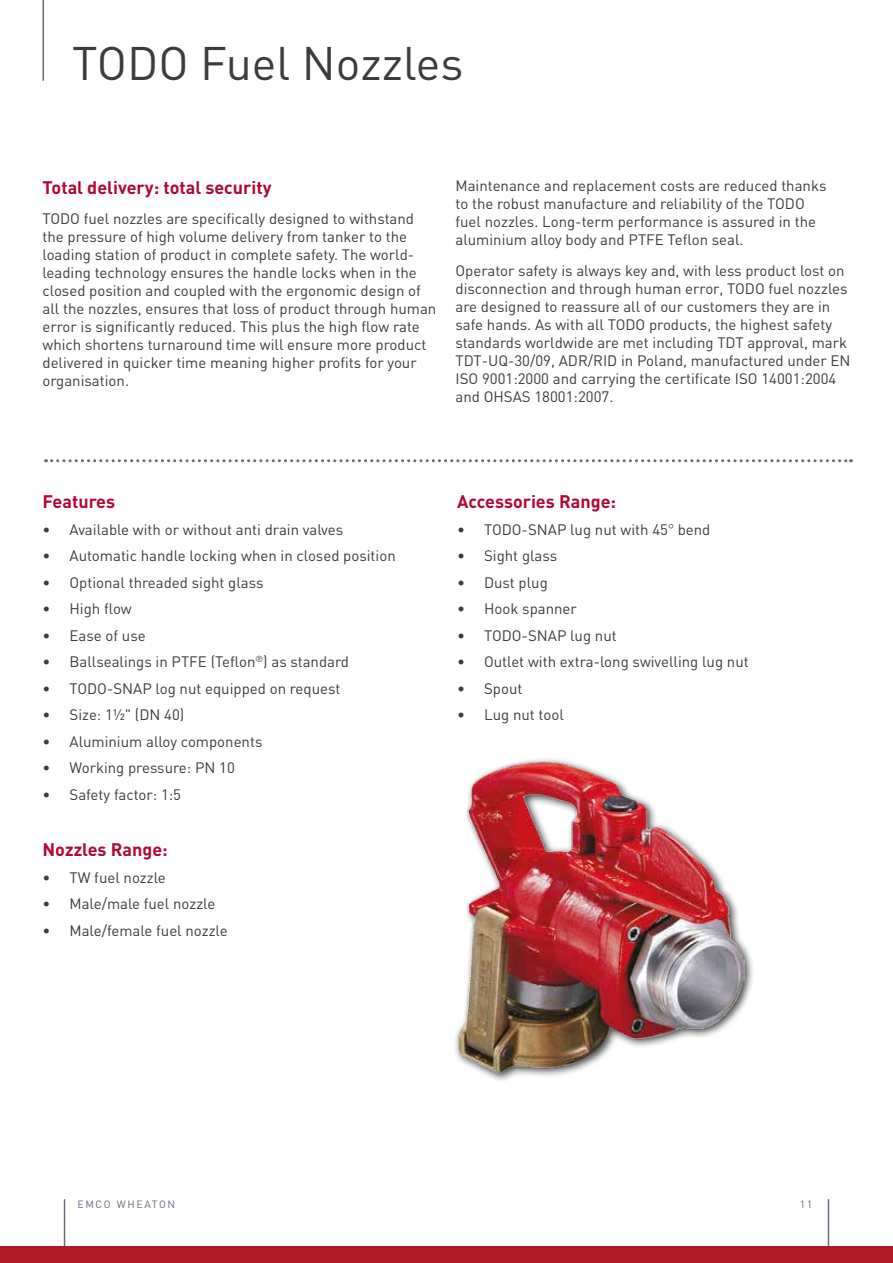
<style>
.page{position:relative;width:893px;height:1263px;background:#fff}
.page>*{position:absolute;margin:0;border:0;box-sizing:border-box;transform-origin:0 0}
.t1{font:46.5px "DIN";color:#3c3c3b}
.t2{font:700 18px "DIN";color:#b10933}
.t3{font:15px/18px "DIN";color:#3c3c3b}
.t4{font:10.5px "DIN";letter-spacing:.16em;color:#646d7e}
.s1{font-family:"Avant Garde"}
</style>
<div class="page">
<hr style="left:64px;top:1199px;width:1px;height:64px;background:#646d7e">
<hr style="left:828px;top:1199px;width:1px;height:64px;background:#646d7e">
<div style="left:0;top:1246px;width:893px;height:17px;background:#ad1929"></div>
<div style="left:453px;top:756px;width:302px;height:327px;background:#000;opacity:.75"></div>
<img style="left:457px;top:759px;width:288px;height:315px">
<hr style="left:43px;top:0;width:1px;height:81px;background:#646d7e">
<svg style="left:46px;top:459px;width:805px;height:3px"></svg>
<h1 class="t1" style="left:72px;top:35px;width:393px">TODO Fuel Nozzles</h1>
<p class="t2" style="left:43px;top:175px;width:231px">Total delivery: total security</p>
<p class="t3" style="left:43px;top:210px;width:395px">TODO fuel nozzles are specifically designed to withstand the pressure of high volume delivery from tanker to the loading station of product in complete safety. The world&shy;leading technology ensures the handle locks when in the closed position and coupled with the ergonomic design of all the nozzles, ensures that loss of product through human error is significantly reduced. This plus the high flow rate which shortens turnaround time will ensure more product delivered in quicker time meaning higher profits for your organisation.</p>
<p class="t3" style="left:455px;top:176px;width:373px">Maintenance and replacement costs are reduced thanks to the robust manufacture and reliability of the TODO fuel nozzles. Long-term performance is assured in the aluminium alloy body and PTFE Teflon seal.</p>
<p class="t3" style="left:455px;top:261px;width:396px">Operator safety is always key and, with less product lost on disconnection and through human error, TODO fuel nozzles are designed to reassure all of our customers they are in safe hands. As with all TODO products, the highest safety standards worldwide are met including TDT approval, mark TDT-UQ-30/09, ADR/RID in Poland, manufactured under EN ISO 9001:2000 and carrying the certificate ISO 14001:2004 and OHSAS 18001:2007.</p>
<p class="t2" style="left:43px;top:490px;width:74px">Features</p>
<p class="t3" style="left:43px;top:520px;width:302px">• Available with or without anti drain valves</p>
<p class="t3" style="left:43px;top:547px;width:355px">• Automatic handle locking when in closed position</p>
<p class="t3" style="left:43px;top:573px;width:222px">• Optional threaded sight glass</p>
<p class="t3" style="left:43px;top:600px;width:91px">• High flow</p>
<p class="t3" style="left:43px;top:626px;width:105px">• Ease of use</p>
<p class="t3" style="left:43px;top:653px;width:308px">• Ballsealings in PTFE (Teflon<sup>®</sup>) as standard</p>
<p class="t3" style="left:43px;top:679px;width:299px">• TODO-SNAP log nut equipped on request</p>
<p class="t3" style="left:43px;top:706px;width:143px">• Size: 1½" (DN 40)</p>
<p class="t3" style="left:43px;top:732px;width:221px">• Aluminium alloy components</p>
<p class="t3" style="left:43px;top:759px;width:194px">• Working pressure: PN 10</p>
<p class="t3" style="left:43px;top:785px;width:140px">• Safety factor: 1:5</p>
<p class="t2" style="left:43px;top:838px;width:127px">Nozzles Range:</p>
<p class="t3" style="left:43px;top:868px;width:125px">• TW fuel nozzle</p>
<p class="t3" style="left:43px;top:895px;width:174px">• Male/male fuel nozzle</p>
<p class="t3" style="left:43px;top:921px;width:187px">• Male/female fuel nozzle</p>
<p class="t2" style="left:457px;top:490px;width:160px">Accessories Range:</p>
<p class="t3" style="left:457px;top:520px;width:255px">• TODO-SNAP lug nut with 45<span class="s1">°</span> bend</p>
<p class="t3" style="left:457px;top:547px;width:102px">• Sight glass</p>
<p class="t3" style="left:457px;top:573px;width:92px">• Dust plug</p>
<p class="t3" style="left:457px;top:600px;width:121px">• Hook spanner</p>
<p class="t3" style="left:457px;top:626px;width:161px">• TODO-SNAP lug nut</p>
<p class="t3" style="left:457px;top:653px;width:293px">• Outlet with extra-long swivelling lug nut</p>
<p class="t3" style="left:457px;top:679px;width:67px">• Spout</p>
<p class="t3" style="left:457px;top:706px;width:108px">• Lug nut tool</p>
<p class="t4" style="left:77px;top:1197px;width:99px">EMCO WHEATON</p>
<p class="t4" style="left:800px;top:1197px;width:14px">11</p>
</div>
